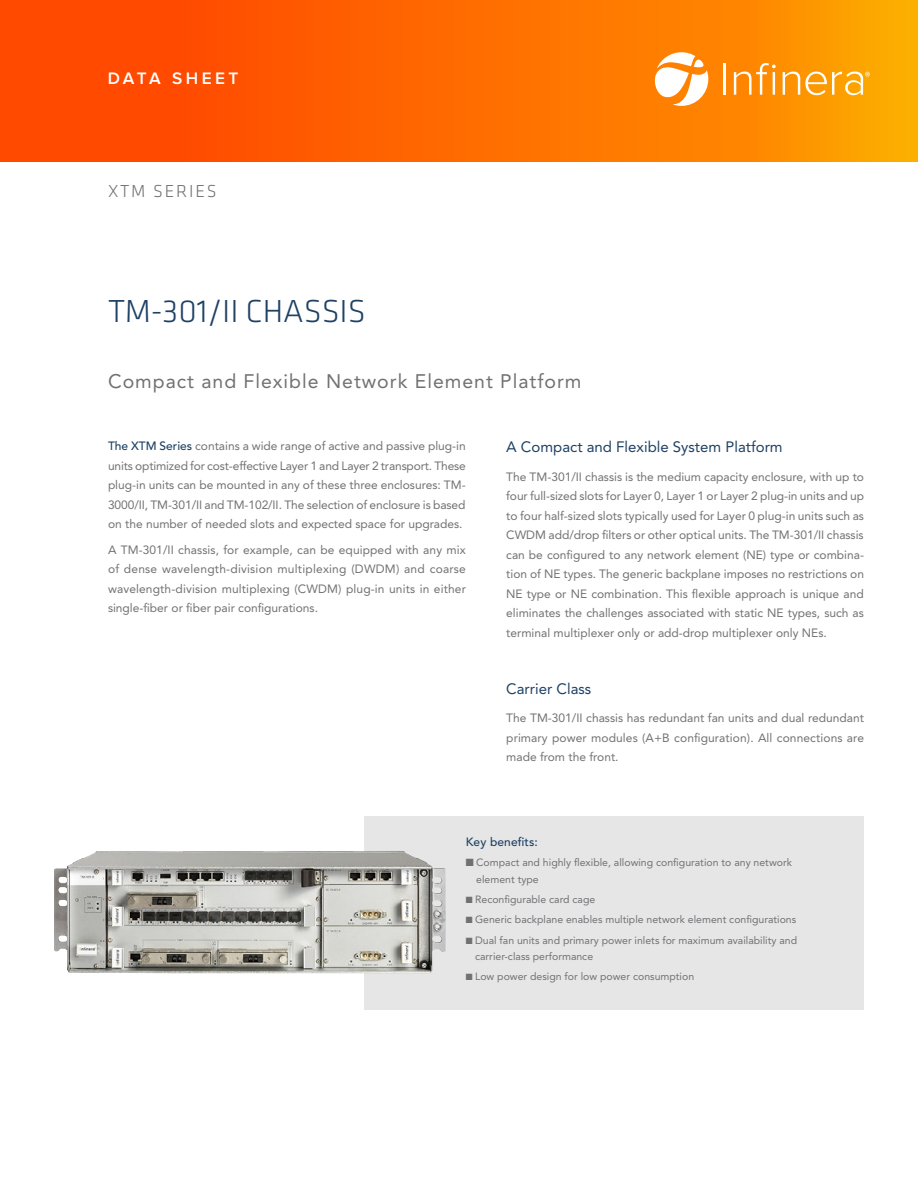
<style>
.page{position:relative;width:918px;height:1188px;background:#fff}
.page>*{position:absolute;margin:0;border:0;box-sizing:border-box;transform-origin:0 0}
.t1{font:300 33px "Klavika";color:#1e4164}
.t2{font:19.5px "Avenir LT Std";letter-spacing:.05em;color:#717073}
.t3{font:300 18px "Klavika";letter-spacing:.1em;color:#717073}
.t4{font:600 17.25px "Proxima Nova";letter-spacing:.2em;color:#fff}
.t5{font:15px "Avenir LT Std";color:#1e4164}
.t6{font:12px/19.5px "Avenir LT Std";color:#717073;text-align:justify}
.t7{font:500 12px "Avenir LT Std";letter-spacing:.01em;color:#1e4164}
.t8{font:10.5px/16.5px "Avenir LT Std";color:#717073}
.s1{font-weight:500;color:#1e4164}
</style>
<div class="page">
<div style="left:364px;top:816px;width:500px;height:194px;background:#e6e6e7"></div>
<img style="left:54px;top:851px;width:392px;height:122px">
<svg style="left:0;top:0;width:918px;height:162px;background:#fe6b00"></svg>
<svg style="left:652px;top:52px;width:56px;height:54px"></svg>
<hr style="left:724px;top:64px;width:2px;height:31px;background:#fff">
<svg style="left:734px;top:63px;width:42px;height:32px"></svg>
<svg style="left:783px;top:72px;width:87px;height:23px"></svg>
<h3 class="t4" style="left:108px;top:68px;width:132px">DATA SHEET</h3>
<h3 class="t3" style="left:108px;top:180px;width:110px">XTM SERIES</h3>
<h1 class="t1" style="left:108px;top:291px;width:259px">TM-301/II CHASSIS</h1>
<h2 class="t2" style="left:108px;top:370px;width:475px">Compact and Flexible Network Element Platform</h2>
<p class="t6" style="left:108px;top:436px;width:359px"><span class="s1">The XTM Series</span> contains a wide range of active and passive plug-in units optimized for cost-effective Layer 1 and Layer 2 transport. These plug-in units can be mounted in any of these three enclosures: TM-3000/II, TM-301/II and TM-102/II. The selection of enclosure is based on the number of needed slots and expected space for upgrades.</p>
<p class="t6" style="left:108px;top:540px;width:359px">A TM-301/II chassis, for example, can be equipped with any mix of dense wavelength-division multiplexing (DWDM) and coarse wavelength-division multiplexing (CWDM) plug-in units in either single-fiber or fiber pair configurations.</p>
<p class="t5" style="left:506px;top:438px;width:278px">A Compact and Flexible System Platform</p>
<p class="t6" style="left:506px;top:467px;width:359px">The TM-301/II chassis is the medium capacity enclosure, with up to four full-sized slots for Layer 0, Layer 1 or Layer 2 plug-in units and up to four half-sized slots typically used for Layer 0 plug-in units such as CWDM add/drop filters or other optical units. The TM-301/II chassis can be configured to any network element (NE) type or combina&shy;tion of NE types. The generic backplane imposes no restrictions on NE type or NE combination. This flexible approach is unique and eliminates the challenges associated with static NE types, such as terminal multiplexer only or add-drop multiplexer only NEs.</p>
<p class="t5" style="left:506px;top:680px;width:87px">Carrier Class</p>
<p class="t6" style="left:506px;top:709px;width:359px">The TM-301/II chassis has redundant fan units and dual redundant primary power modules (A+B configuration). All connections are made from the front.</p>
<p class="t7" style="left:466px;top:835px;width:74px">Key benefits:</p>
<p class="t8" style="left:476px;top:855px;width:317px;text-indent:-10px">■ Compact and highly flexible, allowing configuration to any network element type</p>
<p class="t8" style="left:466px;top:891px;width:131px">■ Reconfigurable card cage</p>
<p class="t8" style="left:466px;top:912px;width:332px">■ Generic backplane enables multiple network element configurations</p>
<p class="t8" style="left:475px;top:932px;width:324px;text-indent:-9px">■ Dual fan units and primary power inlets for maximum availability and carrier-class performance</p>
<p class="t8" style="left:466px;top:969px;width:230px">■ Low power design for low power consumption</p>
</div>
